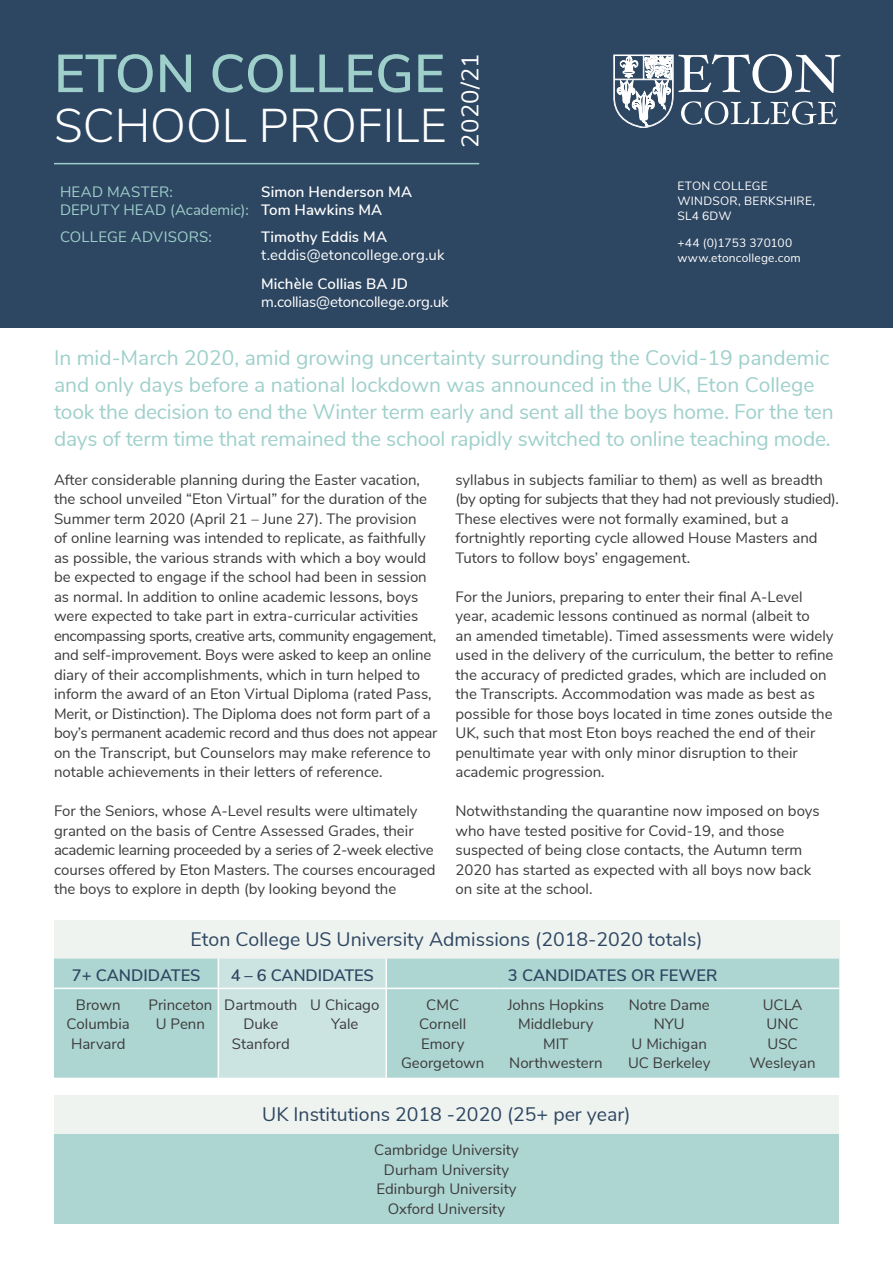
<style>
.page{position:relative;width:893px;height:1263px;background:#fff}
.page>*{position:absolute;margin:0;border:0;box-sizing:border-box;transform-origin:0 0}
.t1{font:600 53.25px "Nunito Sans";color:#9ecfcb}
.t2{font:300 47.25px "Nunito Sans";color:#fff}
.t3{font:24px "Nunito Sans";letter-spacing:.01em;color:#fff}
.t4{font:21px/27px "Nunito Sans";letter-spacing:-.01em;color:#9fd0cb}
.t5{font:19.5px "Nunito Sans";color:#2d4661}
.t6{font:600 16.5px "Nunito Sans";letter-spacing:-.01em;color:#2d4661}
.t7{font:15px/19.5px "Nunito Sans";color:#3c3b3b;text-align:center}
.t8{font:600 15px/18px "Nunito Sans";letter-spacing:.005em;color:#fff}
.t9{font:15px "Nunito Sans";letter-spacing:-.01em;color:#fff}
.t10{font:15px/18px "Nunito Sans";letter-spacing:.01em;color:#9ecfcb}
.t11{font:12px/15px "Nunito Sans";letter-spacing:.02em;color:#fff}
</style>
<div class="page">
<div style="left:0;top:0;width:893px;height:327px;background:#2d4661"></div>
<hr style="left:54px;top:163px;width:425px;height:1px;background:#9dcfca">
<div style="left:54px;top:920px;width:785px;height:38px;background:#eff3f0"></div>
<div style="left:54px;top:958px;width:785px;height:120px;background:#add5d2"></div>
<div style="left:219px;top:958px;width:167px;height:120px;background:#cbe4e2"></div>
<hr style="left:218px;top:958px;width:1px;height:30px;background:#fff">
<hr style="left:386px;top:958px;width:1px;height:30px;background:#fff">
<hr style="left:218px;top:988px;width:85px;height:1px;background:#fff">
<hr style="left:303px;top:988px;width:83px;height:1px;background:#fff">
<hr style="left:386px;top:988px;width:113px;height:1px;background:#fff">
<hr style="left:386px;top:989px;width:1px;height:89px;background:#fff">
<hr style="left:499px;top:988px;width:114px;height:1px;background:#fff">
<hr style="left:613px;top:988px;width:113px;height:1px;background:#fff">
<hr style="left:726px;top:988px;width:113px;height:1px;background:#fff">
<hr style="left:54px;top:988px;width:88px;height:1px;background:#fff">
<hr style="left:142px;top:988px;width:76px;height:1px;background:#fff">
<hr style="left:218px;top:989px;width:1px;height:89px;background:#fff">
<div style="left:54px;top:1095px;width:785px;height:39px;background:#eff3f0"></div>
<div style="left:54px;top:1134px;width:785px;height:89px;background:#add5d2"></div>
<svg style="left:613px;top:54px;width:227px;height:74px"></svg>
<h1 class="t1" style="left:54px;top:35px;width:393px">ETON COLLEGE</h1>
<h2 class="t2" style="left:54px;top:91px;width:395px">SCHOOL PROFILE</h2>
<h3 class="t3" style="left:453px;top:148px;width:96px;rotate:-90deg">2020/21</h3>
<p class="t10" style="left:60px;top:182px;width:190px">HEAD MASTER:<br>DEPUTY HEAD (Academic):</p>
<p class="t8" style="left:261px;top:182px;width:152px">Simon Henderson MA<br>Tom Hawkins MA</p>
<p class="t10" style="left:60px;top:227px;width:154px">COLLEGE ADVISORS:</p>
<p class="t8" style="left:261px;top:227px;width:127px">Timothy Eddis MA</p>
<p class="t9" style="left:261px;top:244px;width:185px">t.eddis@etoncollege.org.uk</p>
<p class="t8" style="left:261px;top:273px;width:148px">Michèle Collias BA JD</p>
<p class="t9" style="left:261px;top:290px;width:189px">m.collias@etoncollege.org.uk</p>
<p class="t11" style="left:677px;top:178px;width:139px">ETON COLLEGE<br>WINDSOR, BERKSHIRE,<br>SL4 6DW</p>
<p class="t11" style="left:677px;top:235px;width:125px">+44 (0)1753 370100 www.etoncollege.com</p>
<p class="t4" style="left:54px;top:342px;width:781px">In mid-March 2020, amid growing uncertainty surrounding the Covid-19 pandemic and only days before a national lockdown was announced in the UK, Eton College took the decision to end the Winter term early and sent all the boys home. For the ten days of term time that remained the school rapidly switched to online teaching mode.</p>
<p class="t7" style="left:54px;top:469px;width:385px;text-align:left">After considerable planning during the Easter vacation, the school unveiled “Eton Virtual” for the duration of the Summer term 2020 (April 21 – June 27). The provision<br>of online learning was intended to replicate, as faithfully as possible, the various strands with which a boy would be expected to engage if the school had been in session as normal. In addition to online academic lessons, boys were expected to take part in extra-curricular activities encompassing sports, creative arts, community engagement, and self-improvement. Boys were asked to keep an online diary of their accomplishments, which in turn helped to inform the award of an Eton Virtual Diploma (rated Pass, Merit, or Distinction). The Diploma does not form part of a boy’s permanent academic record and thus does not appear on the Transcript, but Counselors may make reference to notable achievements in their letters of reference.</p>
<p class="t7" style="left:54px;top:800px;width:383px;text-align:left">For the Seniors, whose A-Level results were ultimately granted on the basis of Centre Assessed Grades, their academic learning proceeded by a series of 2-week elective courses offered by Eton Masters. The courses encouraged the boys to explore in depth (by looking beyond the</p>
<p class="t7" style="left:455px;top:469px;width:385px;text-align:left">syllabus in subjects familiar to them) as well as breadth (by opting for subjects that they had not previously studied).<br>These electives were not formally examined, but a fortnightly reporting cycle allowed House Masters and Tutors to follow boys’ engagement.</p>
<p class="t7" style="left:455px;top:586px;width:380px;text-align:left">For the Juniors, preparing to enter their final A-Level year, academic lessons continued as normal (albeit to<br>an amended timetable). Timed assessments were widely used in the delivery of the curriculum, the better to refine the accuracy of predicted grades, which are included on the Transcripts. Accommodation was made as best as possible for those boys located in time zones outside the UK, such that most Eton boys reached the end of their penultimate year with only minor disruption to their academic progression.</p>
<p class="t7" style="left:455px;top:800px;width:366px;text-align:left">Notwithstanding the quarantine now imposed on boys who have tested positive for Covid-19, and those suspected of being close contacts, the Autumn term 2020 has started as expected with all boys now back on site at the school.</p>
<h3 class="t5" style="left:191px;top:925px;width:513px">Eton College US University Admissions (2018-2020 totals)</h3>
<p class="t6" style="left:72px;top:963px;width:130px">7+ CANDIDATES</p>
<p class="t6" style="left:231px;top:963px;width:145px">4 – 6 CANDIDATES</p>
<p class="t6" style="left:508px;top:963px;width:211px">3 CANDIDATES OR FEWER</p>
<p class="t7" style="left:67px;top:994px;width:65px">Brown<br>Columbia<br>Harvard</p>
<p class="t7" style="left:148px;top:994px;width:65px">Princeton<br>U Penn</p>
<p class="t7" style="left:224px;top:994px;width:75px">Dartmouth<br>Duke<br>Stanford</p>
<p class="t7" style="left:310px;top:994px;width:71px">U Chicago<br>Yale</p>
<p class="t7" style="left:401px;top:994px;width:85px">CMC<br>Cornell<br>Emory<br>Georgetown</p>
<p class="t7" style="left:508px;top:994px;width:98px">Johns Hopkins<br>Middlebury<br>MIT<br>Northwestern</p>
<p class="t7" style="left:628px;top:994px;width:84px">Notre Dame<br>NYU<br>U Michigan<br>UC Berkeley</p>
<p class="t7" style="left:749px;top:994px;width:68px">UCLA<br>UNC<br>USC<br>Wesleyan</p>
<h3 class="t5" style="left:262px;top:1100px;width:370px">UK Institutions 2018 -2020 (25+ per year)</h3>
<p class="t7" style="left:374px;top:1139px;width:146px">Cambridge University<br>Durham University<br>Edinburgh University<br>Oxford University</p>
</div>
